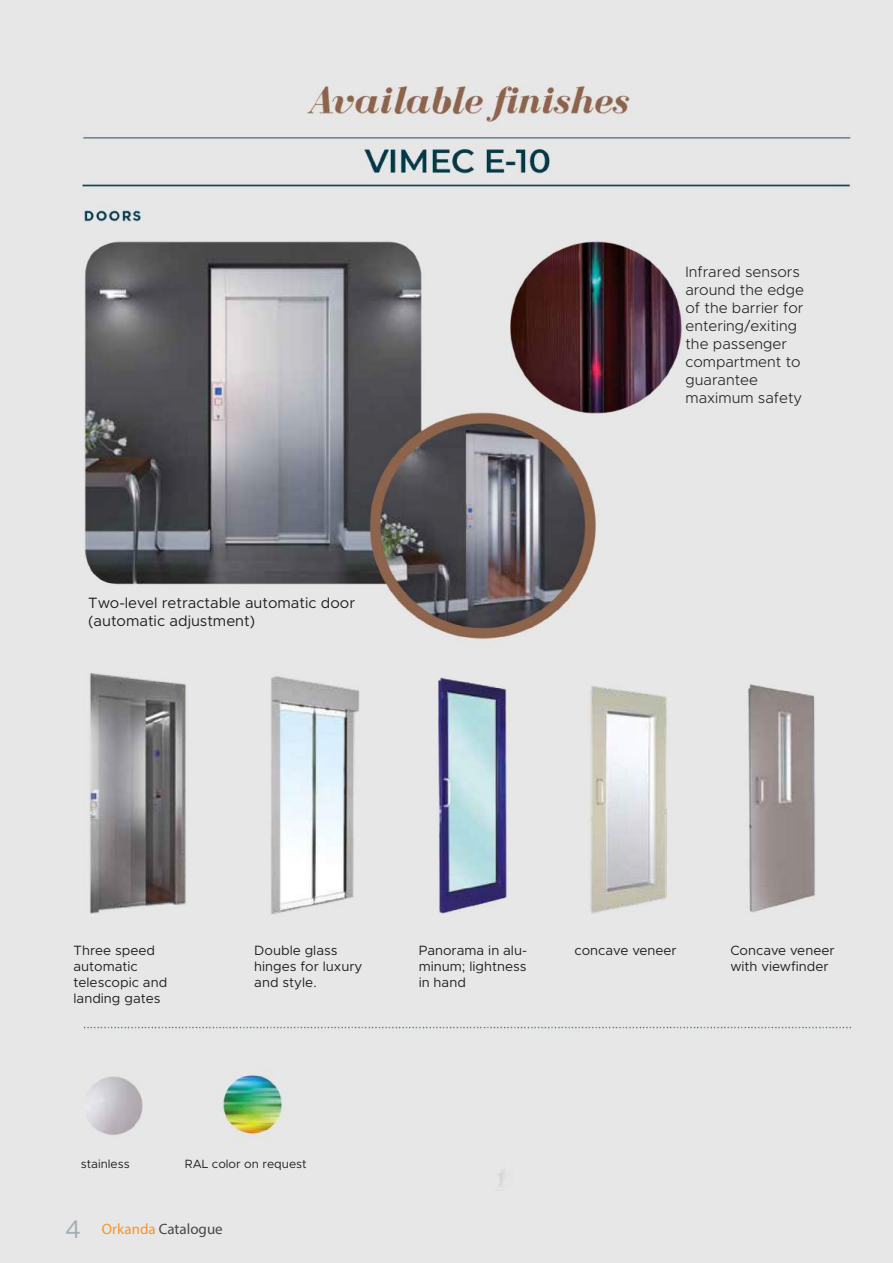
<style>
.page{position:relative;width:893px;height:1263px;background:#fff}
.page>*{position:absolute;margin:0;border:0;box-sizing:border-box;transform-origin:0 0}
.t1{font:300 15px/18px "Metropolis";color:#231f20}
.t2{font:15px/18px "Metropolis";color:#231f20}
.t3{font:15px "Myriad Pro";color:#464746}
.t4{font:13.5px/16.2px "Metropolis";color:#231f20}
.t5{font:12px "Metropolis";color:#231f20}
.s1{font-family:"Metropolis";font-size:25.5px;color:#a3afb4}
.s2{color:#f7932e}
</style>
<div class="page">
<img style="left:0;top:0;width:893px;height:1263px">
<p class="t2" style="left:88px;top:594px;width:268px">Two-level retractable automatic door (automatic adjustment)</p>
<p class="t1" style="left:685px;top:263px;width:120px">Infrared sensors around the edge of the barrier for entering/exiting the passenger compartment to guarantee maximum safety</p>
<p class="t4" style="left:74px;top:942px;width:95px">Three speed automatic telescopic and landing gates</p>
<p class="t4" style="left:254px;top:942px;width:110px">Double glass hinges for luxury and style.</p>
<p class="t4" style="left:419px;top:942px;width:110px;text-align:justify">Panorama in alu&shy;minum; lightness in hand</p>
<p class="t4" style="left:574px;top:942px;width:104px">concave veneer</p>
<p class="t4" style="left:730px;top:942px;width:106px">Concave veneer with viewfinder</p>
<p class="t5" style="left:81px;top:1156px;width:50px">stainless</p>
<p class="t5" style="left:185px;top:1156px;width:123px">RAL color on request</p>
<p class="t3" style="left:65px;top:1219px;width:159px"><span class="s1">4</span> <span class="s2">Orkanda</span> Catalogue</p>
</div>
